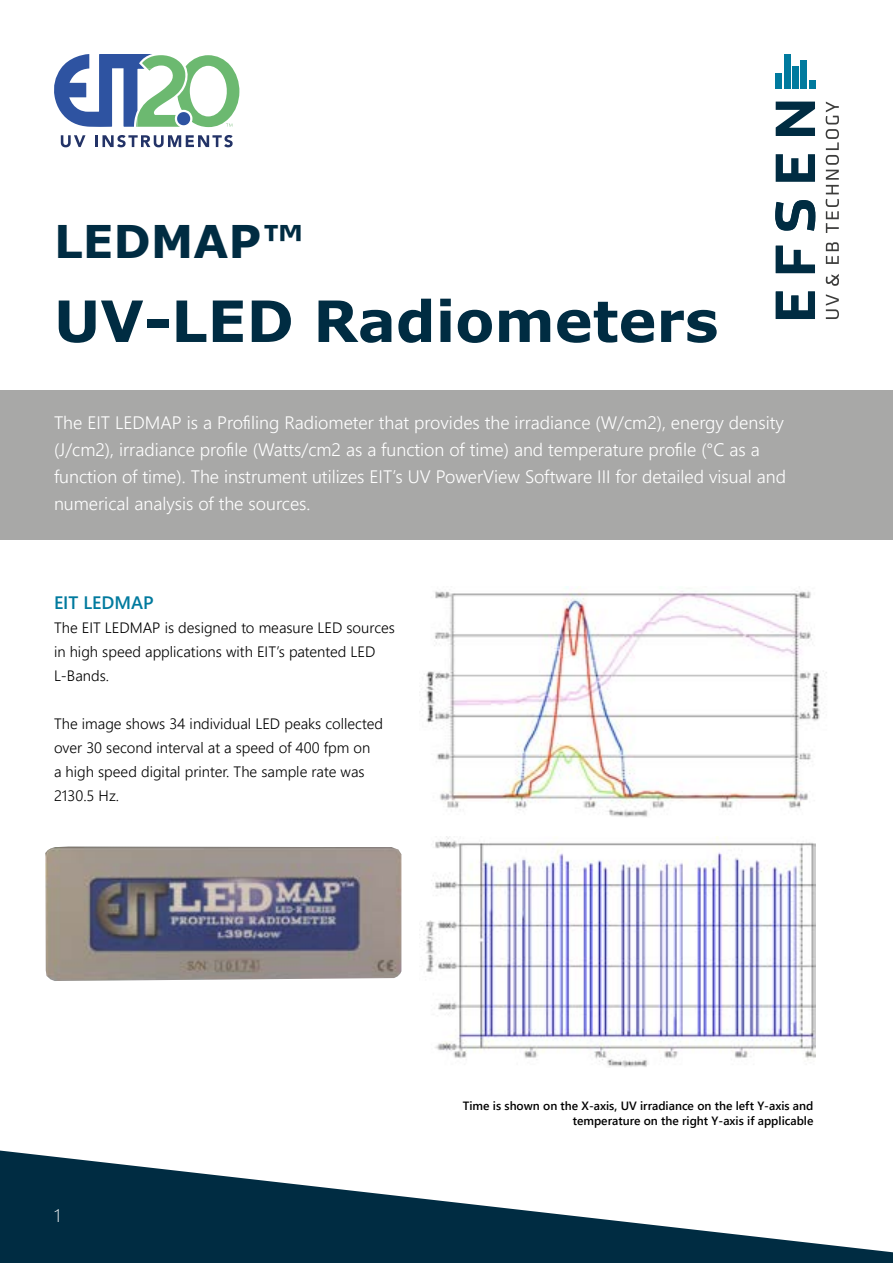
<style>
.page{position:relative;width:893px;height:1263px;background:#fff}
.page>*{position:absolute;margin:0;border:0;box-sizing:border-box;transform-origin:0 0}
.t1{font:700 57px "Verdana";color:#002c42}
.t2{font:700 45px "Verdana";color:#002c42}
.t3{font:300 18px/27px "Segoe UI";color:#fff}
.t4{font:600 18px "Segoe UI";color:#007a9e}
.t5{font:300 18px "Segoe UI";color:#fff}
.t6{font:300 15px/24px "Segoe UI";color:#000}
.t7{font:600 12px/14.4px "Segoe UI";color:#000;text-align:right}
</style>
<div class="page">
<svg style="left:0;top:1150px;width:893px;height:113px;fill:#002c42"></svg>
<svg style="left:826px;top:274px;width:13px;height:12px"></svg>
<svg style="left:776px;top:291px;width:39px;height:28px"></svg>
<svg style="left:776px;top:246px;width:39px;height:27px"></svg>
<svg style="left:775px;top:200px;width:40px;height:31px"></svg>
<svg style="left:776px;top:154px;width:39px;height:28px"></svg>
<svg style="left:776px;top:102px;width:39px;height:34px"></svg>
<div style="left:776px;top:74px;width:6px;height:15px;background:#007a9e"></div>
<div style="left:784px;top:54px;width:6px;height:35px;background:#007a9e"></div>
<div style="left:792px;top:66px;width:6px;height:23px;background:#007a9e"></div>
<div style="left:801px;top:60px;width:6px;height:29px;background:#007a9e"></div>
<div style="left:809px;top:80px;width:6px;height:9px;background:#007a9e"></div>
<svg style="left:826px;top:294px;width:13px;height:25px"></svg>
<svg style="left:826px;top:242px;width:13px;height:22px"></svg>
<svg style="left:826px;top:102px;width:13px;height:131px"></svg>
<div style="left:0;top:390px;width:893px;height:150px;background:#a8a8a7"></div>
<svg style="left:61px;top:135px;width:24px;height:12px"></svg>
<svg style="left:96px;top:135px;width:137px;height:12px"></svg>
<svg style="left:54px;top:54px;width:185px;height:73px"></svg>
<img style="left:425px;top:587px;width:402px;height:230px">
<img style="left:45px;top:847px;width:356px;height:134px">
<img style="left:424px;top:837px;width:392px;height:231px">
<h2 class="t2" style="left:54px;top:216px;width:252px">LEDMAP™</h2>
<h1 class="t1" style="left:54px;top:289px;width:666px">UV-LED Radiometers</h1>
<p class="t3" style="left:54px;top:407px;width:733px">The EIT LEDMAP is a Profiling Radiometer that provides the irradiance (W/cm2), energy density (J/cm2), irradiance profile (Watts/cm2 as a function of time) and temperature profile (°C as a function of time). The instrument utilizes EIT’s UV PowerView Software III for detailed visual and numerical analysis of the sources.</p>
<p class="t4" style="left:54px;top:596px;width:101px">EIT LEDMAP</p>
<p class="t6" style="left:54px;top:614px;width:342px">The EIT LEDMAP is designed to measure LED sources in high speed applications with EIT’s patented LED<br>L-Bands.</p>
<p class="t6" style="left:54px;top:710px;width:330px">The image shows 34 individual LED peaks collected over 30 second interval at a speed of 400 fpm on<br>a high speed digital printer. The sample rate was 2130.5 Hz.</p>
<p class="t5" style="left:54px;top:1208px;width:8px">1</p>
<p class="t7" style="left:463px;top:1100px;width:352px">Time is shown on the X-axis, UV irradiance on the left Y-axis and temperature on the right Y-axis if applicable</p>
</div>
